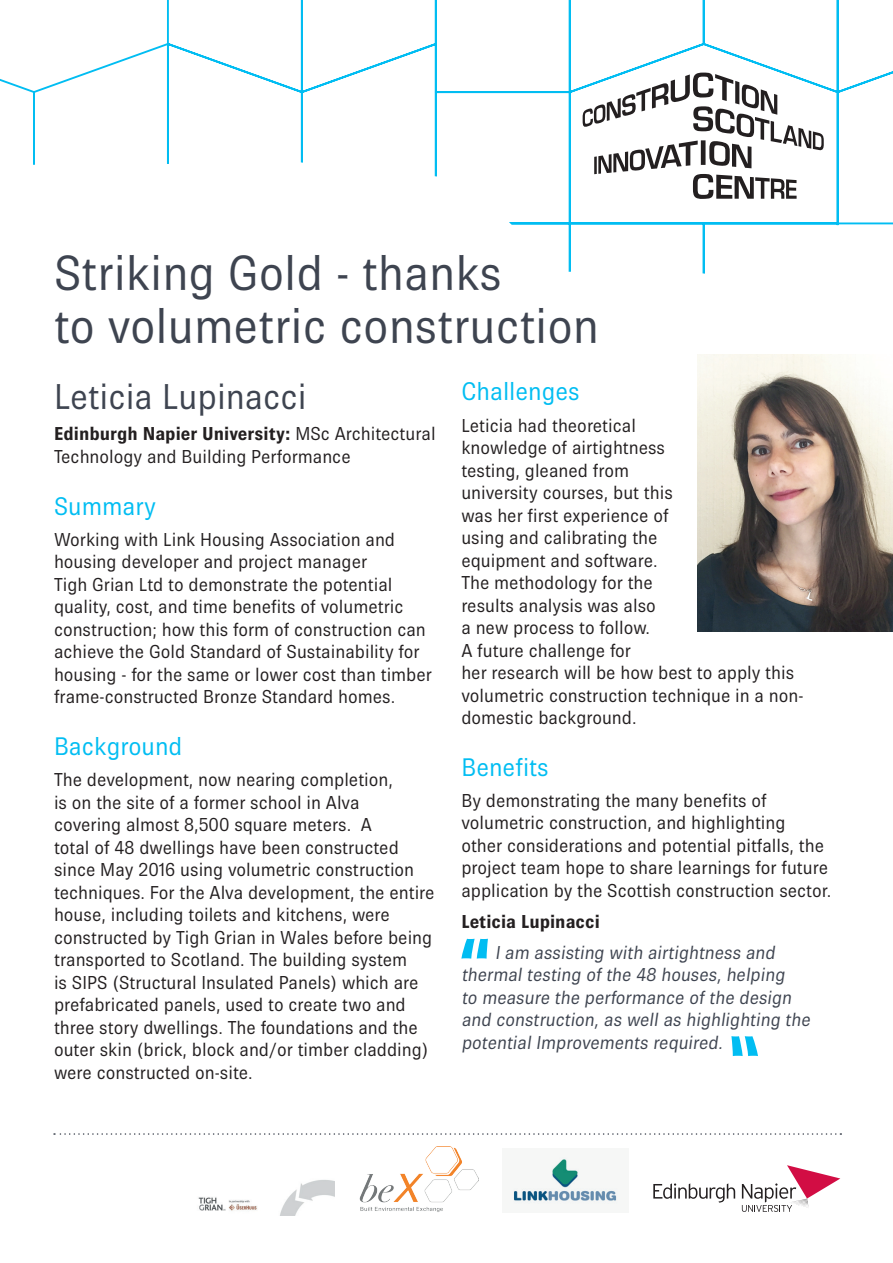
<style>
.page{position:relative;width:893px;height:1263px;background:#fff}
.page>*{position:absolute;margin:0;border:0;box-sizing:border-box;transform-origin:0 0}
.t1{font:49.5px/52.5px "Brown Pro";color:#3e4450}
.t2{font:36px "Brown Pro";color:#3e4450}
.t3{font:25.5px "Brown Pro";color:#01bdf2}
.t4{font:18.75px/22.5px "Brown Pro";color:#231f20}
.t5{font:18.75px/22.5px "Brown Pro";color:#3e4450}
.t6{font:700 18.75px "Brown Pro";color:#231f20}
.s1{font-weight:700}
</style>
<div class="page">
<svg style="left:0;top:0;width:893px;height:274px"></svg>
<svg style="left:583px;top:73px;width:241px;height:126px"></svg>
<svg style="left:653px;top:1183px;width:82px;height:19px"></svg>
<svg style="left:742px;top:1165px;width:98px;height:47px"></svg>
<img style="left:698px;top:354px;width:195px;height:277px">
<img style="left:360px;top:1146px;width:119px;height:66px">
<svg style="left:461px;top:939px;width:27px;height:19px"></svg>
<svg style="left:731px;top:1036px;width:27px;height:20px"></svg>
<svg style="left:54px;top:1133px;width:787px;height:2px"></svg>
<img style="left:198px;top:1180px;width:136px;height:35px">
<img style="left:513px;top:1157px;width:104px;height:47px">
<h1 class="t1" style="left:54px;top:247px;width:547px">Striking Gold - thanks<br>to volumetric construction</h1>
<h2 class="t2" style="left:54px;top:377px;width:254px">Leticia Lupinacci</h2>
<p class="t4" style="left:54px;top:421px;width:383px;line-height:23.4px"><span class="s1">Edinburgh Napier University:</span> MSc Architectural<br>Technology and Building Performance</p>
<h3 class="t3" style="left:54px;top:492px;width:104px">Summary</h3>
<p class="t4" style="left:54px;top:528px;width:379px">Working with Link Housing Association and housing developer and project manager<br>Tigh Grian Ltd to demonstrate the potential quality, cost, and time benefits of volumetric construction; how this form of construction can achieve the Gold Standard of Sustainability for housing - for the same or lower cost than timber frame-constructed Bronze Standard homes.</p>
<h3 class="t3" style="left:54px;top:733px;width:130px">Background</h3>
<p class="t4" style="left:54px;top:769px;width:382px">The development, now nearing completion,<br>is on the site of a former school in Alva<br>covering almost 8,500 square meters. A<br>total of 48 dwellings have been constructed since May 2016 using volumetric construction techniques. For the Alva development, the entire house, including toilets and kitchens, were constructed by Tigh Grian in Wales before being transported to Scotland. The building system<br>is SIPS (Structural Insulated Panels) which are prefabricated panels, used to create two and three story dwellings. The foundations and the outer skin (brick, block and/or timber cladding) were constructed on-site.</p>
<h3 class="t3" style="left:461px;top:378px;width:120px">Challenges</h3>
<p class="t4" style="left:461px;top:414px;width:344px">Leticia had theoretical<br>knowledge of airtightness<br>testing, gleaned from<br>university courses, but this<br>was her first experience of<br>using and calibrating the<br>equipment and software.<br>The methodology for the<br>results analysis was also<br>a new process to follow.<br>A future challenge for<br>her research will be how best to apply this volumetric construction technique in a non&shy;domestic background.</p>
<h3 class="t3" style="left:461px;top:753px;width:89px">Benefits</h3>
<p class="t4" style="left:461px;top:789px;width:371px">By demonstrating the many benefits of volumetric construction, and highlighting other considerations and potential pitfalls, the project team hope to share learnings for future application by the Scottish construction sector.</p>
<p class="t6" style="left:461px;top:911px;width:140px">Leticia Lupinacci</p>
<p class="t5" style="left:461px;top:941px;width:353px;text-indent:34px">I am assisting with airtightness and thermal testing of the 48 houses, helping<br>to measure the performance of the design and construction, as well as highlighting the potential Improvements required.</p>
</div>
